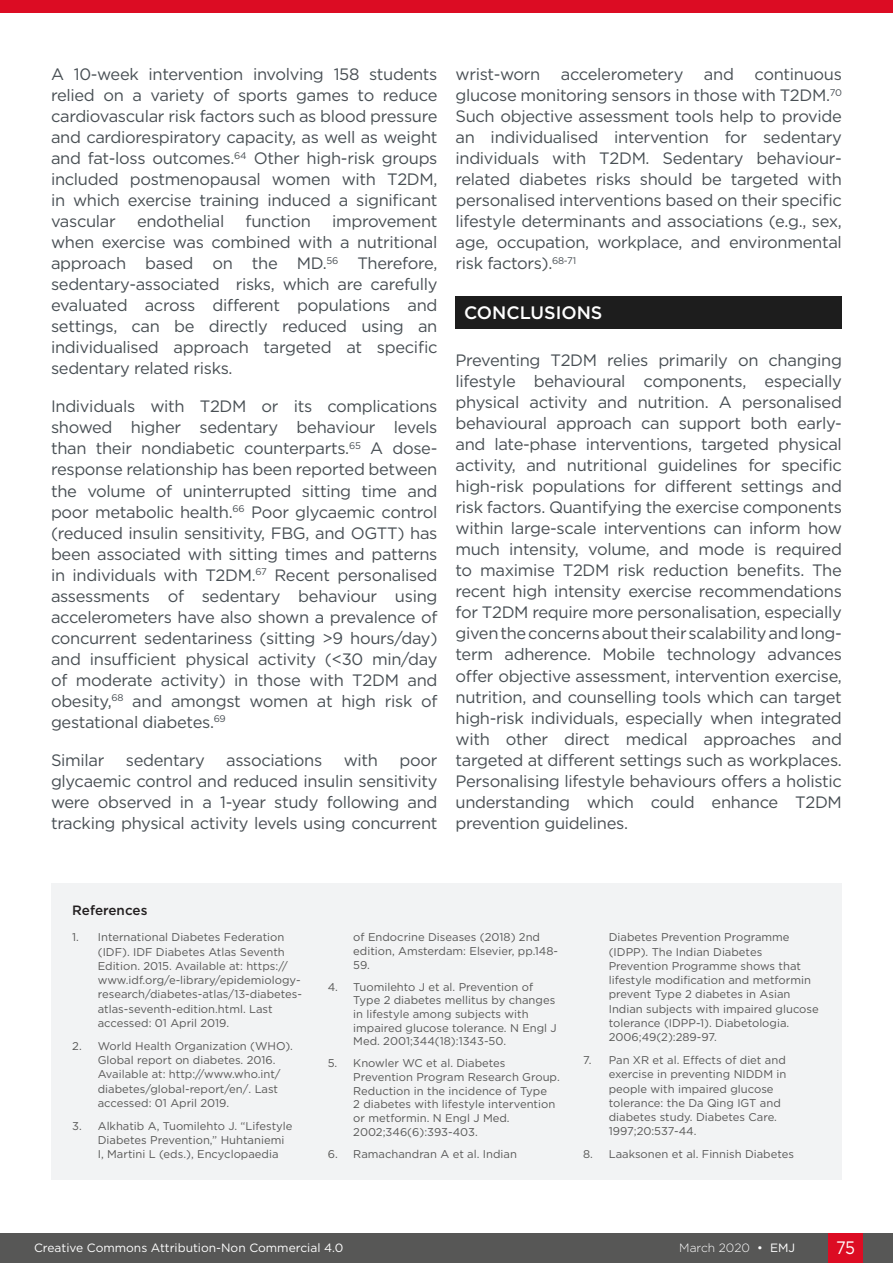
<style>
.page{position:relative;width:893px;height:1263px;background:#fff}
.page>*{position:absolute;margin:0;border:0;box-sizing:border-box;transform-origin:0 0}
.H1__Heading_1{font:500 18px "Gotham";color:#fff}
.t1{font:18px "Gotham";color:#fff;scale:.9 1}
.Body_Text{font:16.5px/21px "Gotham";letter-spacing:-.02em;color:#484f54;text-align:justify}
.t2{font:500 13.5px "Gotham";color:#231f20}
.t3{font:12px "Gotham";color:#fff}
.t4{font:300 12px "Gotham";color:#fff}
.t5{font:11.25px/14.2px "Gotham";color:#575756}
.s1{font-weight:400}
</style>
<div class="page">
<div style="left:0;top:1233px;width:893px;height:30px;background:#575756"></div>
<div style="left:829px;top:1233px;width:34px;height:30px;background:#dc0c23"></div>
<div style="left:0;top:0;width:893px;height:13px;background:#dc0c23"></div>
<div style="left:455px;top:296px;width:387px;height:33px;background:#1d1d1d"></div>
<div style="left:51px;top:883px;width:791px;height:296px;background:#f2f3f4"></div>
<p class="Body_Text" style="left:51px;top:63px;width:388px">A 10-week intervention involving 158 students relied on a variety of sports games to reduce cardiovascular risk factors such as blood pressure and cardiorespiratory capacity, as well as weight and fat-loss outcomes.<sup>64</sup> Other high-risk groups included postmenopausal women with T2DM, in which exercise training induced a significant vascular</p>
<p class="Body_Text" style="left:137px;top:210px;width:89px">endothelial</p>
<p class="Body_Text" style="left:246px;top:210px;width:67px">function</p>
<p class="Body_Text" style="left:51px;top:210px;width:388px;text-indent:281px">improvement when exercise was combined with a nutritional approach based on the MD.<sup>56</sup> Therefore, sedentary-associated risks, which are carefully evaluated across different populations and settings, can be directly reduced using an individualised approach targeted at specific sedentary related risks.</p>
<p class="Body_Text" style="left:51px;top:396px;width:388px">Individuals with T2DM or its complications showed higher sedentary behaviour levels than their nondiabetic counterparts.<sup>65</sup> A dose&shy;response relationship has been reported between the volume of uninterrupted sitting time and poor metabolic health.<sup>66</sup> Poor glycaemic control (reduced insulin sensitivity, FBG, and OGTT) has been associated with sitting times and patterns in individuals with T2DM.<sup>67</sup> Recent personalised assessments of sedentary behaviour using accelerometers have also shown a prevalence of concurrent sedentariness (sitting &gt;9 hours/day) and insufficient physical activity (&lt;30 min/day of moderate activity) in those with T2DM and obesity,<sup>68</sup> and amongst women at high risk of gestational diabetes.<sup>69</sup></p>
<p class="Body_Text" style="left:51px;top:749px;width:55px">Similar</p>
<p class="Body_Text" style="left:126px;top:749px;width:80px">sedentary</p>
<p class="Body_Text" style="left:226px;top:749px;width:98px">associations</p>
<p class="Body_Text" style="left:344px;top:749px;width:36px">with</p>
<p class="Body_Text" style="left:51px;top:749px;width:388px;text-indent:348px">poor glycaemic control and reduced insulin sensitivity were observed in a 1-year study following and tracking physical activity levels using concurrent</p>
<p class="Body_Text" style="left:455px;top:63px;width:388px">wrist-worn accelerometery and continuous glucose monitoring sensors in those with T2DM.<sup>70<br></sup>Such objective assessment tools help to provide an individualised intervention for sedentary individuals with T2DM. Sedentary behaviour&shy;related diabetes risks should be targeted with personalised interventions based on their specific lifestyle determinants and associations (e.g., sex, age, occupation, workplace, and environmental risk factors).<sup>68-71</sup></p>
<p class="H1__Heading_1" style="left:464px;top:301px;width:140px">CONCLUSIONS</p>
<p class="Body_Text" style="left:455px;top:349px;width:388px">Preventing T2DM relies primarily on changing lifestyle behavioural components, especially physical activity and nutrition. A personalised behavioural approach can support both early&shy;and late-phase interventions, targeted physical activity, and nutritional guidelines for specific high-risk populations for different settings and risk factors. Quantifying the exercise components within large-scale interventions can inform how much intensity, volume, and mode is required to maximise T2DM risk reduction benefits. The recent high intensity exercise recommendations for T2DM require more personalisation, especially given the concerns about their scalability and long&shy;term adherence. Mobile technology advances offer objective assessment, intervention exercise, nutrition, and counselling tools which can target high-risk individuals, especially when integrated with other direct medical approaches and targeted at different settings such as workplaces.<br>Personalising lifestyle behaviours offers a holistic understanding which could enhance T2DM prevention guidelines.</p>
<p class="t2" style="left:72px;top:901px;width:77px">References</p>
<p class="t5" style="left:98px;top:930px;width:206px;text-indent:-26px">1. International Diabetes Federation (IDF). IDF Diabetes Atlas Seventh Edition. 2015. Available at: https:// www.idf.org/e-library/epidemiology&shy;research/diabetes-atlas/13-diabetes&shy;atlas-seventh-edition.html. Last accessed: 01 April 2019.</p>
<p class="t5" style="left:98px;top:1038px;width:197px;text-indent:-26px">2. World Health Organization (WHO).<br>Global report on diabetes. 2016.<br>Available at: http://www.who.int/ diabetes/global-report/en/. Last accessed: 01 April 2019.</p>
<p class="t5" style="left:98px;top:1118px;width:196px;text-indent:-26px">3. Alkhatib A, Tuomilehto J. “Lifestyle<br>Diabetes Prevention,” Huhtaniemi<br>I, Martini L (eds.), Encyclopaedia</p>
<p class="t5" style="left:353px;top:930px;width:206px;line-height:13.6px">of Endocrine Diseases (2018) 2nd edition, Amsterdam: Elsevier, pp.148-<br>59.</p>
<p class="t5" style="left:353px;top:980px;width:205px;line-height:13.6px;text-indent:-26px">4. Tuomilehto J et al. Prevention of Type 2 diabetes mellitus by changes in lifestyle among subjects with impaired glucose tolerance. N Engl J Med. 2001;344(18):1343-50.</p>
<p class="t5" style="left:353px;top:1056px;width:208px;line-height:13.6px;text-indent:-26px">5. Knowler WC et al. Diabetes<br>Prevention Program Research Group.<br>Reduction in the incidence of Type<br>2 diabetes with lifestyle intervention or metformin. N Engl J Med.<br>2002;346(6):393-403.</p>
<p class="t5" style="left:328px;top:1146px;width:191px">6. Ramachandran A et al. Indian</p>
<p class="t5" style="left:609px;top:930px;width:212px">Diabetes Prevention Programme (IDPP). The Indian Diabetes<br>Prevention Programme shows that lifestyle modification and metformin prevent Type 2 diabetes in Asian<br>Indian subjects with impaired glucose tolerance (IDPP-1). Diabetologia.<br>2006;49(2):289-97.</p>
<p class="t5" style="left:609px;top:1053px;width:179px;text-indent:-26px">7. Pan XR et al. Effects of diet and exercise in preventing NIDDM in people with impaired glucose tolerance: the Da Qing IGT and diabetes study. Diabetes Care.<br>1997;20:537-44.</p>
<p class="t5" style="left:583px;top:1147px;width:212px">8. Laaksonen et al. Finnish Diabetes</p>
<p class="t3" style="left:34px;top:1240px;width:311px">Creative Commons Attribution-Non Commercial 4.0</p>
<p class="t4" style="left:679px;top:1240px;width:117px">March 2020 <span class="s1">• EMJ</span></p>
<p class="t1" style="left:836px;top:1236px;width:22px">75</p>
</div>
